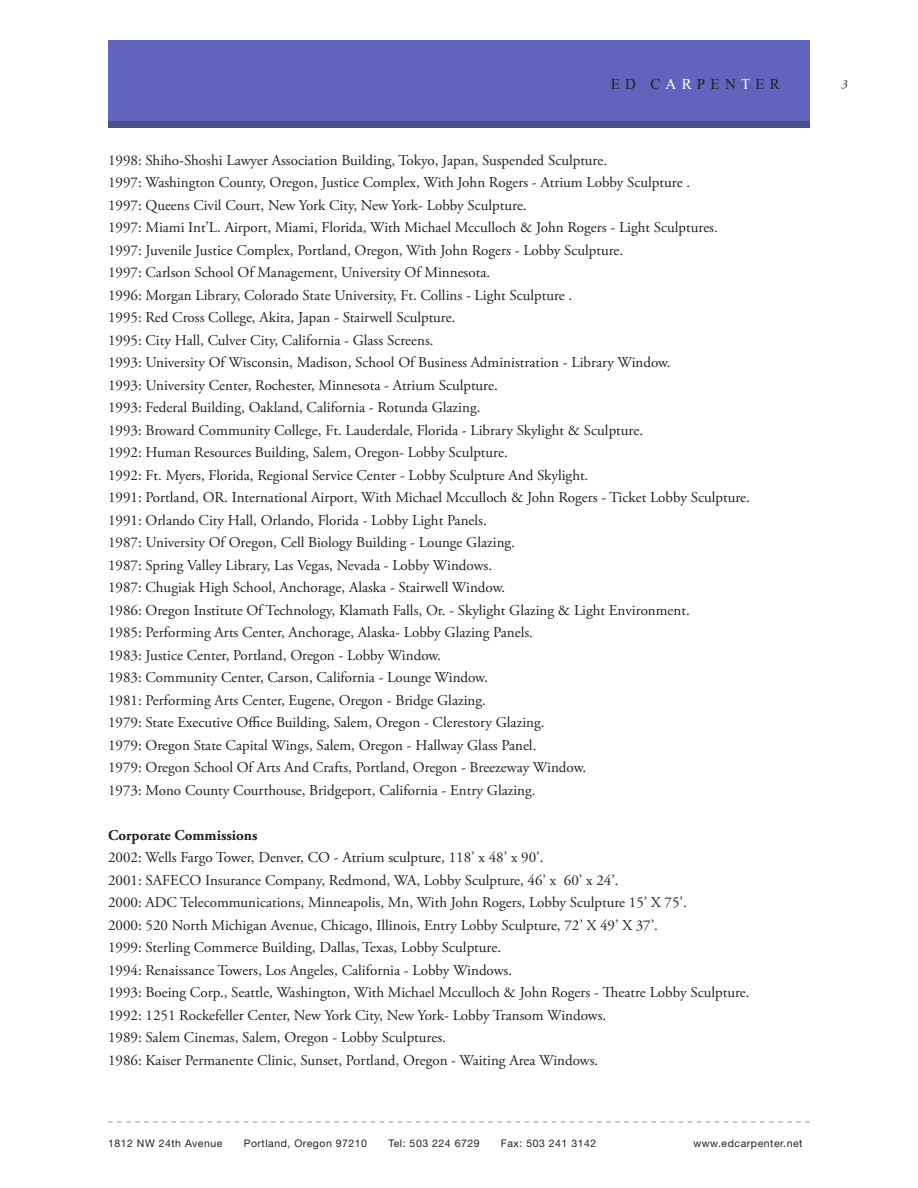
<style>
.page{position:relative;width:918px;height:1188px;background:#fff}
.page>*{position:absolute;margin:0;border:0;box-sizing:border-box;transform-origin:0 0}
.list{font:15px "Adobe Garamond Pro";color:#231f20}
.list-2{font:700 15px "Adobe Garamond Pro";color:#231f20}
.t1{font:15px "Times New Roman";letter-spacing:.35em;color:#231f20}
.t2{font:italic 12px "Adobe Garamond Pro";color:#231f20}
.t3{font:10.5px "Helvetica Neue";letter-spacing:.05em;color:#231f20}
.s1{color:#fff}
</style>
<div class="page">
<svg style="left:108px;top:1122px;width:702px;height:1px"></svg>
<div style="left:108px;top:40px;width:702px;height:82px;background:#6064bd"></div>
<div style="left:108px;top:122px;width:702px;height:6px;background:#4b5088"></div>
<p class="t1" style="left:611px;top:73px;width:171px">ED C<span class="s1">AR</span>PEN<span class="s1">T</span>ER</p>
<p class="list" style="left:108px;top:151px;width:501px">1998: Shiho-Shoshi Lawyer Association Building, Tokyo, Japan, Suspended Sculpture.</p>
<p class="list" style="left:108px;top:174px;width:584px">1997: Washington County, Oregon, Justice Complex, With John Rogers - Atrium Lobby Sculpture .</p>
<p class="list" style="left:108px;top:196px;width:420px">1997: Queens Civil Court, New York City, New York- Lobby Sculpture.</p>
<p class="list" style="left:108px;top:219px;width:611px">1997: Miami Int’L. Airport, Miami, Florida, With Michael Mcculloch &amp; John Rogers - Light Sculptures.</p>
<p class="list" style="left:108px;top:241px;width:517px">1997: Juvenile Justice Complex, Portland, Oregon, With John Rogers - Lobby Sculpture.</p>
<p class="list" style="left:108px;top:264px;width:384px">1997: Carlson School Of Management, University Of Minnesota.</p>
<p class="list" style="left:108px;top:286px;width:466px">1996: Morgan Library, Colorado State University, Ft. Collins - Light Sculpture .</p>
<p class="list" style="left:108px;top:309px;width:349px">1995: Red Cross College, Akita, Japan - Stairwell Sculpture.</p>
<p class="list" style="left:108px;top:331px;width:327px">1995: City Hall, Culver City, California - Glass Screens.</p>
<p class="list" style="left:108px;top:354px;width:564px">1993: University Of Wisconsin, Madison, School Of Business Administration - Library Window.</p>
<p class="list" style="left:108px;top:376px;width:391px">1993: University Center, Rochester, Minnesota - Atrium Sculpture.</p>
<p class="list" style="left:108px;top:399px;width:374px">1993: Federal Building, Oakland, California - Rotunda Glazing.</p>
<p class="list" style="left:108px;top:421px;width:537px">1993: Broward Community College, Ft. Lauderdale, Florida - Library Skylight &amp; Sculpture.</p>
<p class="list" style="left:108px;top:444px;width:401px">1992: Human Resources Building, Salem, Oregon- Lobby Sculpture.</p>
<p class="list" style="left:108px;top:466px;width:482px">1992: Ft. Myers, Florida, Regional Service Center - Lobby Sculpture And Skylight.</p>
<p class="list" style="left:108px;top:489px;width:643px">1991: Portland, OR. International Airport, With Michael Mcculloch &amp; John Rogers - Ticket Lobby Sculpture.</p>
<p class="list" style="left:108px;top:511px;width:380px">1991: Orlando City Hall, Orlando, Florida - Lobby Light Panels.</p>
<p class="list" style="left:108px;top:534px;width:409px">1987: University Of Oregon, Cell Biology Building - Lounge Glazing.</p>
<p class="list" style="left:108px;top:556px;width:386px">1987: Spring Valley Library, Las Vegas, Nevada - Lobby Windows.</p>
<p class="list" style="left:108px;top:579px;width:399px">1987: Chugiak High School, Anchorage, Alaska - Stairwell Window.</p>
<p class="list" style="left:108px;top:601px;width:583px">1986: Oregon Institute Of Technology, Klamath Falls, Or. - Skylight Glazing &amp; Light Environment.</p>
<p class="list" style="left:108px;top:624px;width:427px">1985: Performing Arts Center, Anchorage, Alaska- Lobby Glazing Panels.</p>
<p class="list" style="left:108px;top:646px;width:334px">1983: Justice Center, Portland, Oregon - Lobby Window.</p>
<p class="list" style="left:108px;top:669px;width:381px">1983: Community Center, Carson, California - Lounge Window.</p>
<p class="list" style="left:108px;top:691px;width:379px">1981: Performing Arts Center, Eugene, Oregon - Bridge Glazing.</p>
<p class="list" style="left:108px;top:714px;width:438px">1979: State Executive Office Building, Salem, Oregon - Clerestory Glazing.</p>
<p class="list" style="left:108px;top:736px;width:430px">1979: Oregon State Capital Wings, Salem, Oregon - Hallway Glass Panel.</p>
<p class="list" style="left:108px;top:759px;width:480px">1979: Oregon School Of Arts And Crafts, Portland, Oregon - Breezeway Window.</p>
<p class="list" style="left:108px;top:781px;width:429px">1973: Mono County Courthouse, Bridgeport, California - Entry Glazing.</p>
<p class="list-2" style="left:108px;top:826px;width:151px">Corporate Commissions</p>
<p class="list" style="left:108px;top:849px;width:437px">2002: Wells Fargo Tower, Denver, CO - Atrium sculpture, 118’ x 48’ x 90’.</p>
<p class="list" style="left:108px;top:871px;width:512px">2001: SAFECO Insurance Company, Redmond, WA, Lobby Sculpture, 46’ x 60’ x 24’.</p>
<p class="list" style="left:108px;top:894px;width:580px">2000: ADC Telecommunications, Minneapolis, Mn, With John Rogers, Lobby Sculpture 15’ X 75’.</p>
<p class="list" style="left:108px;top:916px;width:552px">2000: 520 North Michigan Avenue, Chicago, Illinois, Entry Lobby Sculpture, 72’ X 49’ X 37’.</p>
<p class="list" style="left:108px;top:939px;width:395px">1999: Sterling Commerce Building, Dallas, Texas, Lobby Sculpture.</p>
<p class="list" style="left:108px;top:961px;width:406px">1994: Renaissance Towers, Los Angeles, California - Lobby Windows.</p>
<p class="list" style="left:108px;top:984px;width:643px">1993: Boeing Corp., Seattle, Washington, With Michael Mcculloch &amp; John Rogers - Theatre Lobby Sculpture.</p>
<p class="list" style="left:108px;top:1006px;width:500px">1992: 1251 Rockefeller Center, New York City, New York- Lobby Transom Windows.</p>
<p class="list" style="left:108px;top:1029px;width:339px">1989: Salem Cinemas, Salem, Oregon - Lobby Sculptures.</p>
<p class="list" style="left:108px;top:1051px;width:492px">1986: Kaiser Permanente Clinic, Sunset, Portland, Oregon - Waiting Area Windows.</p>
<p class="t3" style="left:108px;top:1137px;width:116px">1812 NW 24th Avenue</p>
<p class="t3" style="left:244px;top:1137px;width:125px">Portland, Oregon 97210</p>
<p class="t3" style="left:388px;top:1137px;width:93px">Tel: 503 224 6729</p>
<p class="t3" style="left:501px;top:1137px;width:97px">Fax: 503 241 3142</p>
<p class="t3" style="left:693px;top:1137px;width:111px">www.edcarpenter.net</p>
<p class="t2" style="left:842px;top:77px;width:7px">3</p>
</div>
